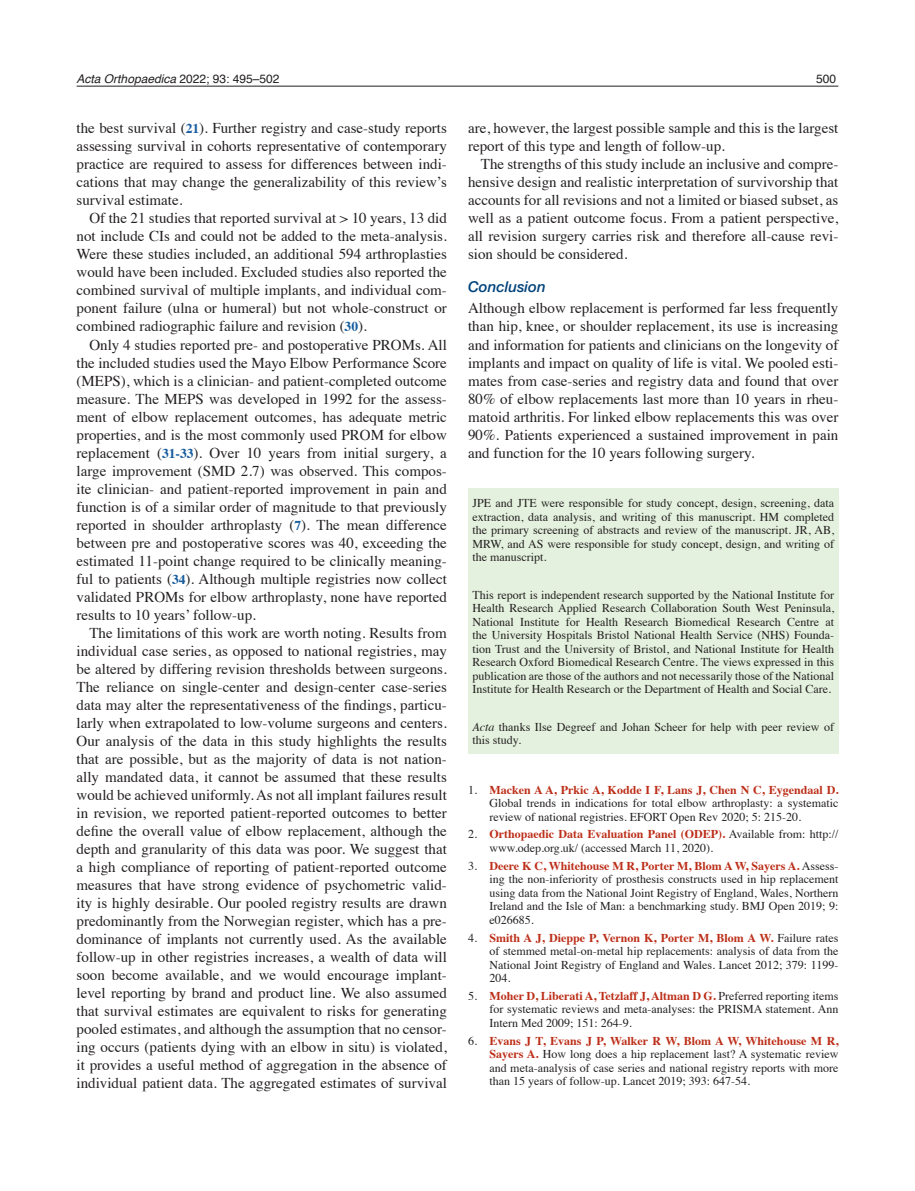
<style>
.page{position:relative;width:915px;height:1191px;background:#fff}
.page>*{position:absolute;margin:0;border:0;box-sizing:border-box;transform-origin:0 0}
.t1{font:15px/18px "Times";color:#231f20;text-align:justify}
.t2{font:italic 500 15px "Helvetica Neue LTW1 G";color:#004279}
.t3{font:12px/13.5px "Times";color:#231f20;text-align:justify}
.t4{font:italic 12px "Helvetica";color:#231f20}
.t5{font:12px "Helvetica";color:#231f20}
.s1{font-style:normal}
.s2{font-weight:700;font-size:13.5px;color:#175d9e}
.s3{font-style:italic}
.s4{font-weight:700;color:#bc2e18}
</style>
<div class="page">
<hr style="left:77px;top:86px;width:761px;height:1px;background:#231f20">
<div style="left:468px;top:488px;width:370px;height:266px;background:#e4f1de"></div>
<p class="t4" style="left:77px;top:70px;width:204px">Acta Orthopaedica <span class="s1">2022; 93: 495–502</span></p>
<p class="t5" style="left:816px;top:70px;width:22px">500</p>
<p class="t1" style="left:77px;top:118px;width:371px">the best survival (<span class="s2">21</span>). Further registry and case-study reports assessing survival in cohorts representative of contemporary practice are required to assess for differences between indi&shy;cations that may change the generalizability of this review’s survival estimate.</p>
<p class="t1" style="left:77px;top:208px;width:371px;text-indent:13px">Of the 21 studies that reported survival at &gt; 10 years, 13 did not include CIs and could not be added to the meta-analysis.<br>Were these studies included, an additional 594 arthroplasties would have been included. Excluded studies also reported the combined survival of multiple implants, and individual com&shy;ponent failure (ulna or humeral) but not whole-construct or combined radiographic failure and revision (<span class="s2">30</span>).</p>
<p class="t1" style="left:77px;top:334px;width:371px;text-indent:13px">Only 4 studies reported pre- and postoperative PROMs. All the included studies used the Mayo Elbow Performance Score (MEPS), which is a clinician- and patient-completed outcome measure. The MEPS was developed in 1992 for the assess&shy;ment of elbow replacement outcomes, has adequate metric properties, and is the most commonly used PROM for elbow replacement (<span class="s2">31-33</span>). Over 10 years from initial surgery, a large improvement (SMD 2.7) was observed. This compos&shy;ite clinician- and patient-reported improvement in pain and function is of a similar order of magnitude to that previously reported in shoulder arthroplasty (<span class="s2">7</span>). The mean difference between pre and postoperative scores was 40, exceeding the estimated 11-point change required to be clinically meaning&shy;ful to patients (<span class="s2">34</span>). Although multiple registries now collect validated PROMs for elbow arthroplasty, none have reported results to 10 years’ follow-up.</p>
<p class="t1" style="left:77px;top:622px;width:371px;text-indent:13px">The limitations of this work are worth noting. Results from individual case series, as opposed to national registries, may be altered by differing revision thresholds between surgeons.<br>The reliance on single-center and design-center case-series data may alter the representativeness of the findings, particu&shy;larly when extrapolated to low-volume surgeons and centers.<br>Our analysis of the data in this study highlights the results that are possible, but as the majority of data is not nation&shy;ally mandated data, it cannot be assumed that these results would be achieved uniformly. As not all implant failures result in revision, we reported patient-reported outcomes to better define the overall value of elbow replacement, although the depth and granularity of this data was poor. We suggest that a high compliance of reporting of patient-reported outcome measures that have strong evidence of psychometric valid&shy;ity is highly desirable. Our pooled registry results are drawn predominantly from the Norwegian register, which has a pre&shy;dominance of implants not currently used. As the available follow-up in other registries increases, a wealth of data will soon become available, and we would encourage implant&shy;level reporting by brand and product line. We also assumed that survival estimates are equivalent to risks for generating pooled estimates, and although the assumption that no censor&shy;ing occurs (patients dying with an elbow in situ) is violated, it provides a useful method of aggregation in the absence of individual patient data. The aggregated estimates of survival</p>
<p class="t1" style="left:468px;top:118px;width:371px">are, however, the largest possible sample and this is the largest report of this type and length of follow-up.</p>
<p class="t1" style="left:468px;top:154px;width:371px;text-indent:13px">The strengths of this study include an inclusive and compre&shy;hensive design and realistic interpretation of survivorship that accounts for all revisions and not a limited or biased subset, as well as a patient outcome focus. From a patient perspective, all revision surgery carries risk and therefore all-cause revi&shy;sion should be considered.</p>
<p class="t2" style="left:468px;top:278px;width:79px">Conclusion</p>
<p class="t1" style="left:468px;top:298px;width:371px">Although elbow replacement is performed far less frequently than hip, knee, or shoulder replacement, its use is increasing and information for patients and clinicians on the longevity of implants and impact on quality of life is vital. We pooled esti&shy;mates from case-series and registry data and found that over 80% of elbow replacements last more than 10 years in rheu&shy;matoid arthritis. For linked elbow replacements this was over 90%. Patients experienced a sustained improvement in pain and function for the 10 years following surgery.</p>
<p class="t3" style="left:472px;top:495px;width:363px">JPE and JTE were responsible for study concept, design, screening, data extraction, data analysis, and writing of this manuscript. HM completed the primary screening of abstracts and review of the manuscript. JR, AB, MRW, and AS were responsible for study concept, design, and writing of the manuscript.</p>
<p class="t3" style="left:472px;top:587px;width:363px">This report is independent research supported by the National Institute for Health Research Applied Research Collaboration South West Peninsula, National Institute for Health Research Biomedical Research Centre at the University Hospitals Bristol National Health Service (NHS) Founda&shy;tion Trust and the University of Bristol, and National Institute for Health Research Oxford Biomedical Research Centre. The views expressed in this publication are those of the authors and not necessarily those of the National Institute for Health Research or the Department of Health and Social Care.</p>
<p class="t3" style="left:472px;top:719px;width:363px"><span class="s3">Acta</span> thanks Ilse Degreef and Johan Scheer for help with peer review of this study.</p>
<p class="t3" style="left:489px;top:782px;width:350px;text-indent:-21px">1. <span class="s4">Macken A A, Prkic A, Kodde I F, Lans J, Chen N C, Eygendaal D.<br></span>Global trends in indications for total elbow arthroplasty: a systematic review of national registries. EFORT Open Rev 2020; 5: 215-20.</p>
<p class="t3" style="left:489px;top:826px;width:350px;text-indent:-21px">2. <span class="s4">Orthopaedic Data Evaluation Panel (ODEP).</span> Available from: http:// www.odep.org.uk/ (accessed March 11, 2020).</p>
<p class="t3" style="left:489px;top:858px;width:350px;text-indent:-21px">3. <span class="s4">Deere K C, Whitehouse M R, Porter M, Blom A W, Sayers A.</span> Assess&shy;ing the non-inferiority of prosthesis constructs used in hip replacement using data from the National Joint Registry of England, Wales, Northern Ireland and the Isle of Man: a benchmarking study. BMJ Open 2019; 9: e026685.</p>
<p class="t3" style="left:489px;top:929px;width:350px;text-indent:-21px">4. <span class="s4">Smith A J, Dieppe P, Vernon K, Porter M, Blom A W.</span> Failure rates of stemmed metal-on-metal hip replacements: analysis of data from the National Joint Registry of England and Wales. Lancet 2012; 379: 1199- 204.</p>
<p class="t3" style="left:489px;top:988px;width:350px;text-indent:-21px">5. <span class="s4">Moher D, Liberati A, Tetzlaff J, Altman D G.</span> Preferred reporting items for systematic reviews and meta-analyses: the PRISMA statement. Ann Intern Med 2009; 151: 264-9.</p>
<p class="t3" style="left:489px;top:1032px;width:350px;text-indent:-21px">6. <span class="s4">Evans J T, Evans J P, Walker R W, Blom A W, Whitehouse M R, Sayers A.</span> How long does a hip replacement last? A systematic review and meta-analysis of case series and national registry reports with more than 15 years of follow-up. Lancet 2019; 393: 647-54.</p>
</div>
